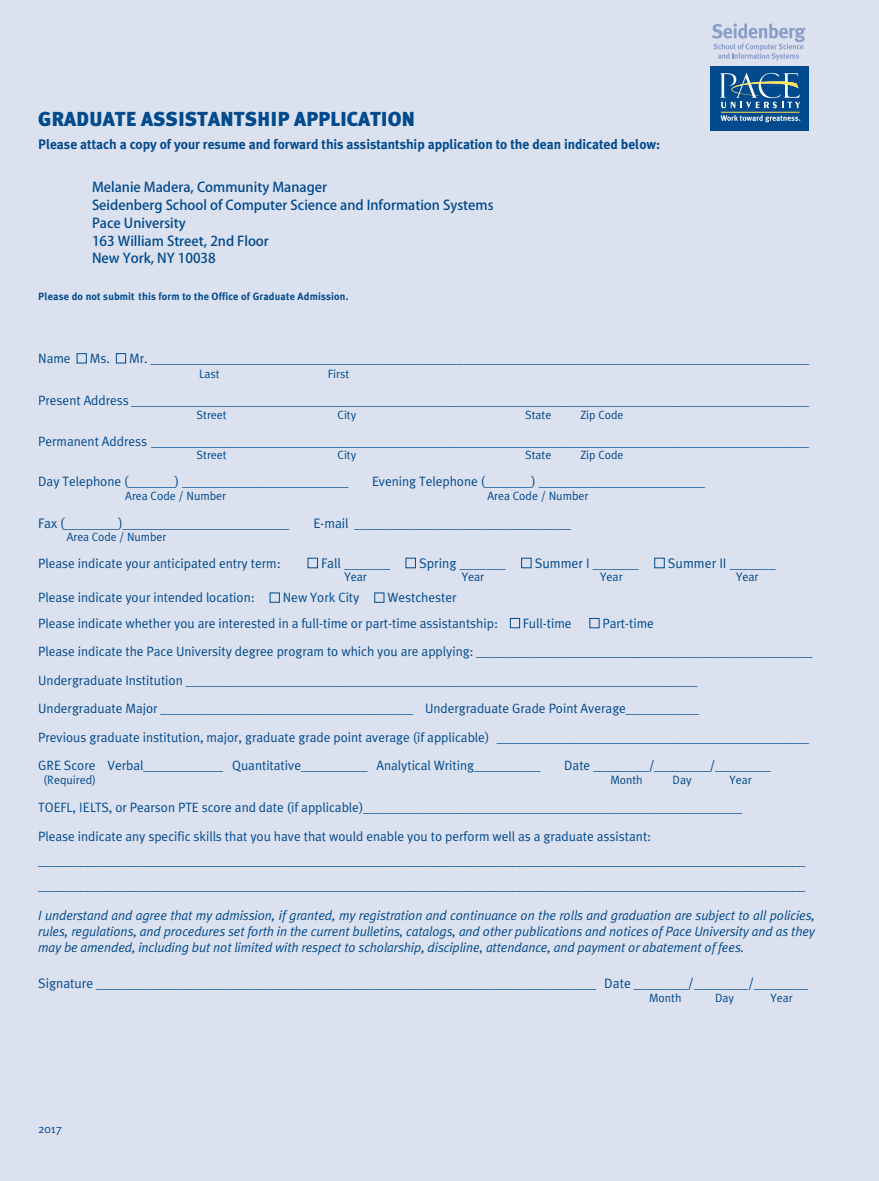
<style>
.page{position:relative;width:879px;height:1181px;background:#fff}
.page>*{position:absolute;margin:0;border:0;box-sizing:border-box;transform-origin:0 0}
.t1{font:900 20.25px "Meta Plus";color:#004a8d}
.t2{font:13.8px "Meta Plus Normal";color:#004a8d}
.t3{font:13.65px "Meta Plus Normal";letter-spacing:-.005em;color:#004a8d}
.t4{font:700 13.65px "Meta Plus";letter-spacing:-.005em;color:#004a8d}
.t5{font:13.5px "Meta Plus Normal";letter-spacing:-.005em;color:#004a8d}
.t6{font:italic 13.5px/16px "Meta Plus Normal";letter-spacing:-.01em;color:#004a8d;text-align:justify}
.body_flush{font:700 13.5px/17.9px "Adobe Fan Heiti Std";color:#004a8d}
.t7{font:12.3px "Meta Plus Normal";letter-spacing:-.005em;color:#004a8d}
.t8{font:12px "Meta Plus Normal";letter-spacing:-.005em;color:#004a8d}
.t9{font:700 10.5px "Meta Plus";letter-spacing:.015em;color:#004a8d}
.s1{font-size:13.8px}
.s2{font-size:13.5px}
</style>
<div class="page">
<div style="left:0;top:0;width:878px;height:1181px;background:#dce1ef"></div>
<div style="left:77px;top:353px;width:9px;height:10px;border:1px solid #004a8d"></div>
<div style="left:116px;top:353px;width:10px;height:10px;border:1px solid #004a8d"></div>
<div style="left:521px;top:558px;width:10px;height:10px;border:1px solid #004a8d"></div>
<div style="left:654px;top:558px;width:10px;height:10px;border:1px solid #004a8d"></div>
<div style="left:374px;top:593px;width:10px;height:9px;border:1px solid #004a8d"></div>
<div style="left:510px;top:618px;width:9px;height:10px;border:1px solid #004a8d"></div>
<div style="left:589px;top:618px;width:10px;height:10px;border:1px solid #004a8d"></div>
<div style="left:710px;top:66px;width:98px;height:64px;background:#004a8d"></div>
<svg style="left:720px;top:72px;width:81px;height:51px"></svg>
<hr style="left:720px;top:112px;width:79px;height:1px;background:#ffe54f">
<svg style="left:712px;top:23px;width:93px;height:37px"></svg>
<p class="t1" style="left:38px;top:107px;width:378px">GRADUATE ASSISTANTSHIP APPLICATION</p>
<p class="t4" style="left:38px;top:136px;width:623px">Please attach a copy of your resume and forward this assistantship application to the dean indicated below:</p>
<p class="body_flush" style="left:92px;top:178px;width:403px">Melanie Madera, Community Manager<br>Seidenberg School of Computer Science and Information Systems<br>Pace University<br>163 William Street, 2nd Floor<br>New York, NY 10038</p>
<p class="t9" style="left:38px;top:290px;width:312px">Please do not submit this form to the Office of Graduate Admission.</p>
<p class="t5" style="left:38px;top:350px;width:34px">Name</p>
<p class="t5" style="left:90px;top:350px;width:721px">Ms. Mr. ___________________________________________________________________________________________________</p>
<p class="t8" style="left:199px;top:367px;width:22px">Last</p>
<p class="t8" style="left:328px;top:367px;width:23px">First</p>
<p class="t5" style="left:38px;top:392px;width:772px">Present Address ______________________________________________________________________________________________________</p>
<p class="t8" style="left:196px;top:407px;width:32px">Street</p>
<p class="t8" style="left:337px;top:407px;width:20px">City</p>
<p class="t8" style="left:525px;top:407px;width:28px">State</p>
<p class="t8" style="left:580px;top:407px;width:45px">Zip Code</p>
<p class="t5" style="left:38px;top:433px;width:772px">Permanent Address ___________________________________________________________________________________________________</p>
<p class="t8" style="left:196px;top:448px;width:32px">Street</p>
<p class="t8" style="left:337px;top:448px;width:20px">City</p>
<p class="t8" style="left:525px;top:448px;width:28px">State</p>
<p class="t8" style="left:580px;top:448px;width:45px">Zip Code</p>
<p class="t5" style="left:38px;top:473px;width:312px">Day Telephone (_______) _________________________</p>
<p class="t5" style="left:372px;top:473px;width:334px">Evening Telephone (_______) _________________________</p>
<p class="t8" style="left:125px;top:488px;width:102px">Area Code / Number</p>
<p class="t8" style="left:487px;top:488px;width:102px">Area Code / Number</p>
<p class="t3" style="left:38px;top:515px;width:252px">Fax <span class="s1">(________)</span>__________________________</p>
<p class="t3" style="left:313px;top:515px;width:259px">E-mail ________________________________</p>
<p class="t8" style="left:67px;top:530px;width:101px">Area Code / Number</p>
<p class="t5" style="left:38px;top:555px;width:244px">Please indicate your anticipated entry term:</p>
<p class="t5" style="left:321px;top:555px;width:70px"><span class="s1">Fall</span> _______</p>
<p class="t5" style="left:419px;top:555px;width:88px"><span class="s1">Spring</span> _______</p>
<p class="t2" style="left:534px;top:555px;width:106px">Summer I <span class="s2">_______</span></p>
<p class="t2" style="left:667px;top:555px;width:109px">Summer II <span class="s2">_______</span></p>
<p class="t7" style="left:344px;top:570px;width:24px">Year</p>
<p class="t7" style="left:461px;top:570px;width:24px">Year</p>
<p class="t7" style="left:600px;top:570px;width:24px">Year</p>
<p class="t7" style="left:736px;top:570px;width:24px">Year</p>
<p class="t5" style="left:38px;top:590px;width:218px">Please indicate your intended location:</p>
<p class="t5" style="left:283px;top:590px;width:78px">New York City</p>
<p class="t5" style="left:387px;top:590px;width:71px">Westchester</p>
<p class="t5" style="left:38px;top:615px;width:461px">Please indicate whether you are interested in a full-time or part-time assistantship:</p>
<p class="t5" style="left:523px;top:615px;width:50px">Full-time</p>
<p class="t5" style="left:602px;top:615px;width:53px">Part-time</p>
<p class="t5" style="left:38px;top:644px;width:775px">Please indicate the Pace University degree program to which you are applying: _____________________________________________________</p>
<p class="t5" style="left:38px;top:672px;width:660px">Undergraduate Institution _____________________________________________________________________________</p>
<p class="t5" style="left:38px;top:701px;width:662px">Undergraduate Major ______________________________________ Undergraduate Grade Point Average___________</p>
<p class="t5" style="left:38px;top:729px;width:772px">Previous graduate institution, major, graduate grade point average (if applicable) _______________________________________________</p>
<p class="t5" style="left:38px;top:758px;width:503px">GRE Score Verbal____________ Quantitative__________ Analytical Writing__________</p>
<p class="t5" style="left:564px;top:758px;width:208px">Date _________/_________/_________</p>
<p class="t8" style="left:43px;top:773px;width:54px">(Required)</p>
<p class="t8" style="left:610px;top:773px;width:34px">Month</p>
<p class="t8" style="left:672px;top:773px;width:20px">Day</p>
<p class="t8" style="left:729px;top:773px;width:24px">Year</p>
<p class="t5" style="left:38px;top:800px;width:705px">TOEFL, IELTS, or Pearson PTE score and date (if applicable)_________________________________________________________</p>
<p class="t5" style="left:38px;top:828px;width:614px">Please indicate any specific skills that you have that would enable you to perform well as a graduate assistant:</p>
<p class="t5" style="left:38px;top:852px;width:768px">______________________________________________________________________________________________________________________________</p>
<p class="t5" style="left:38px;top:878px;width:768px">______________________________________________________________________________________________________________________________</p>
<p class="t6" style="left:38px;top:907px;width:778px">I understand and agree that my admission, if granted, my registration and continuance on the rolls and graduation are subject to all policies, rules, regulations, and procedures set forth in the current bulletins, catalogs, and other publications and notices of Pace University and as they may be amended, including but not limited with respect to scholarship, discipline, attendance, and payment or abatement of fees.</p>
<p class="t3" style="left:38px;top:975px;width:771px">Signature __________________________________________________________________________ Date ________/________/________</p>
<p class="t8" style="left:649px;top:990px;width:34px">Month</p>
<p class="t8" style="left:715px;top:990px;width:20px">Day</p>
<p class="t8" style="left:770px;top:990px;width:24px">Year</p>
<p class="t8" style="left:38px;top:1122px;width:26px">2017</p>
</div>
